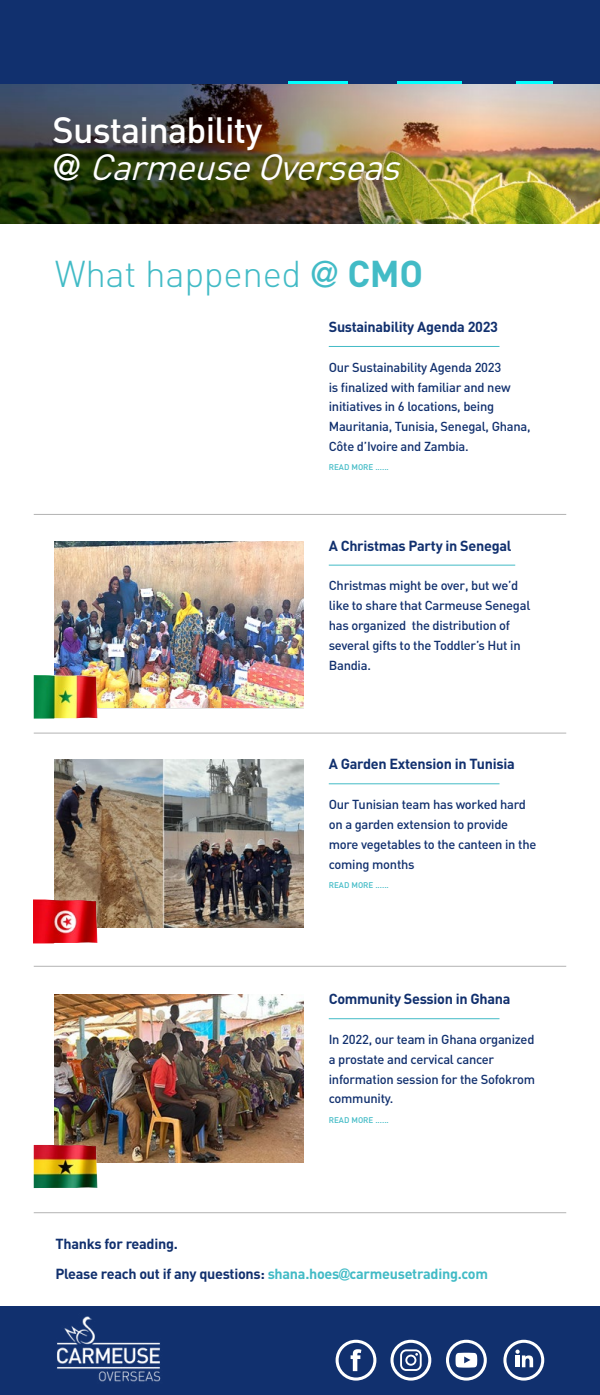
<style>
.page{position:relative;width:600px;height:1395px;background:#fff}
.page>*{position:absolute;margin:0;border:0;box-sizing:border-box;transform-origin:0 0}
.t1{font:300 36.9px "DIN";letter-spacing:-.01em;color:#42bbc6}
.t2{font:italic 36.08px/36.5px "DIN";color:#fff}
.t3{font:700 14.4px/30px "DIN";letter-spacing:-.02em;color:#11306e}
.t4{font:500 12.9px/19.8px "DIN";letter-spacing:-.02em;color:#11306e}
.t5{font:500 8.1px "DIN";color:#42bbc6}
.s1{font-weight:500;font-style:normal}
.s2{font-family:"Helvetica Neue LT Std";font-weight:500;font-style:normal}
.s3{font-family:"Helvetica Neue LT Std";font-weight:500;font-size:36.08px}
.s4{font-weight:700}
.s5{color:#42bbc6}
.s6{font-family:"Arial";font-weight:900;color:#42bbc6}
</style>
<div class="page">
<div style="left:0;top:0;width:600px;height:84px;background:#11306e"></div>
<hr style="left:288px;top:81px;width:59px;height:3px;background:#0ff">
<hr style="left:397px;top:81px;width:65px;height:3px;background:#0ff">
<hr style="left:516px;top:81px;width:36px;height:3px;background:#0ff">
<img style="left:0;top:84px;width:600px;height:139px">
<div style="left:0;top:1306px;width:600px;height:89px;background:#11306e"></div>
<img style="left:57px;top:1316px;width:104px;height:66px">
<hr style="left:329px;top:346px;width:170px;height:1px;background:#42bbc6">
<hr style="left:329px;top:783px;width:170px;height:1px;background:#42bbc6">
<hr style="left:329px;top:1018px;width:170px;height:1px;background:#42bbc6">
<hr style="left:329px;top:565px;width:186px;height:1px;background:#42bbc6">
<hr style="left:34px;top:514px;width:532px;height:1px;background:#b3b3b3">
<hr style="left:34px;top:966px;width:532px;height:1px;background:#b3b3b3">
<hr style="left:34px;top:1212px;width:532px;height:1px;background:#b3b3b3">
<hr style="left:34px;top:733px;width:532px;height:1px;background:#b3b3b3">
<img style="left:55px;top:760px;width:249px;height:167px">
<img style="left:55px;top:995px;width:249px;height:167px">
<img style="left:55px;top:541px;width:249px;height:167px">
<img style="left:34px;top:675px;width:64px;height:43px">
<img style="left:34px;top:1145px;width:64px;height:43px">
<img style="left:33px;top:899px;width:65px;height:44px">
<svg style="left:336px;top:1340px;width:40px;height:40px"></svg>
<svg style="left:446px;top:1340px;width:41px;height:40px"></svg>
<svg style="left:390px;top:1340px;width:41px;height:40px"></svg>
<svg style="left:503px;top:1340px;width:41px;height:40px"></svg>
<h2 class="t2" style="left:52px;top:111px;width:360px"><span class="s1">Sustainability<br></span><span class="s2">@</span> CarmeuseOverseas</h2>
<h1 class="t1" style="left:55px;top:251px;width:370px">What happened <span class="s3">@</span> <span class="s4">CMO</span></h1>
<p class="t3" style="left:329px;top:311px;width:171px">Sustainability Agenda 2023</p>
<p class="t4" style="left:329px;top:357px;width:203px">Our Sustainability Agenda 2023<br>is finalized with familiar and new initiatives in 6 locations, being Mauritania, Tunisia, Senegal, Ghana, Côte d’Ivoire and Zambia.</p>
<p class="t5" style="left:329px;top:462px;width:62px">READ MORE ......</p>
<p class="t3" style="left:329px;top:530px;width:184px">A Christmas Party in Senegal</p>
<p class="t4" style="left:329px;top:575px;width:203px">Christmas might be over, but we’d like to share that Carmeuse Senegal has organized the distribution of several gifts to the Toddler’s Hut in<br>Bandia.</p>
<p class="t3" style="left:329px;top:748px;width:187px">A Garden Extension in Tunisia</p>
<p class="t4" style="left:329px;top:794px;width:209px">Our Tunisian team has worked hard on a garden extension to provide more vegetables to the canteen in the coming months</p>
<p class="t5" style="left:329px;top:880px;width:62px">READ MORE ......</p>
<p class="t3" style="left:329px;top:983px;width:183px">Community Session in Ghana</p>
<p class="t4" style="left:329px;top:1029px;width:208px">In 2022, our team in Ghana organized a prostate and cervical cancer information session for the Sofokrom community.</p>
<p class="t5" style="left:329px;top:1114px;width:62px">READ MORE ......</p>
<p class="t3" style="left:56px;top:1228px;width:434px">Thanks for reading.<br>Please reach out if any questions: <span class="s5">shana.hoes</span><span class="s6">@</span><span class="s5">carmeusetrading.com</span></p>
</div>
